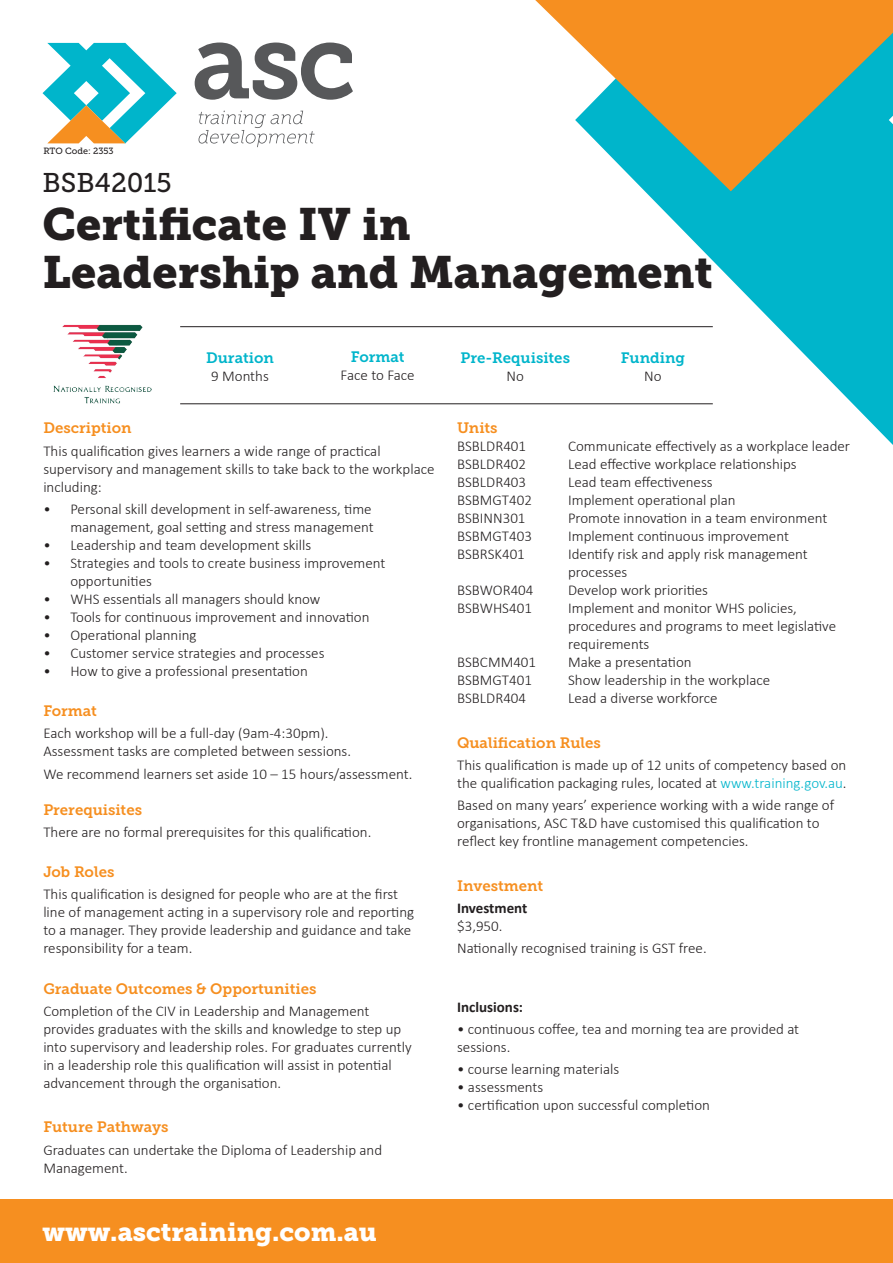
<style>
.page{position:relative;width:893px;height:1263px;background:#fff}
.page>*{position:absolute;margin:0;border:0;box-sizing:border-box;transform-origin:0 0}
.t1{font:45px/48px "Museo Slab 900";color:#231f20}
.t2{font:27px "Museo Slab 500";color:#231f20}
.t3{font:25.95px "Museo Slab 900";color:#fff}
.t4{font:300 15px/18px "Calibri";color:#231f20}
.t5{font:15px "Museo Slab 700";color:#f68f20}
.t6{font:15px "Museo Slab 700";color:#00b5cb}
.t7{font:700 15px "Calibri";color:#231f20}
.t8{font:9px "Museo Slab 500";color:#231f20}
.s1{color:#00b5cb}
</style>
<div class="page">
<svg style="left:575px;top:191px;width:318px;height:254px"></svg>
<svg style="left:535px;top:0;width:358px;height:191px;fill:#f68f20"></svg>
<svg style="left:199px;top:111px;width:116px;height:36px"></svg>
<svg style="left:195px;top:43px;width:158px;height:57px"></svg>
<svg style="left:43px;top:43px;width:134px;height:100px"></svg>
<div style="left:0;top:1199px;width:893px;height:64px;background:#f68f20"></div>
<img style="left:53px;top:325px;width:99px;height:79px">
<hr style="left:180px;top:326px;width:533px;height:1px;background:#231f20">
<hr style="left:180px;top:403px;width:533px;height:1px;background:#231f20">
<p class="t8" style="left:43px;top:146px;width:72px">RTO Code: 2353</p>
<p class="t2" style="left:43px;top:168px;width:131px">BSB42015</p>
<p class="t1" style="left:43px;top:201px;width:672px">Certificate IV in<br>Leadership and Management</p>
<p class="t6" style="left:206px;top:349px;width:69px">Duration</p>
<p class="t4" style="left:211px;top:367px;width:59px">9 Months</p>
<p class="t6" style="left:351px;top:348px;width:55px">Format</p>
<p class="t4" style="left:341px;top:366px;width:76px">Face to Face</p>
<p class="t6" style="left:461px;top:349px;width:111px">Pre-Requisites</p>
<p class="t4" style="left:507px;top:367px;width:19px">No</p>
<p class="t6" style="left:621px;top:349px;width:66px">Funding</p>
<p class="t4" style="left:644px;top:367px;width:19px">No</p>
<p class="t5" style="left:43px;top:420px;width:90px">Description</p>
<p class="t4" style="left:43px;top:441px;width:393px">This qualification gives learners a wide range of practical supervisory and management skills to take back to the workplace including:</p>
<p class="t4" style="left:43px;top:500px;width:332px;text-align:right">• Personal skill development in self-awareness, time management, goal setting and stress management</p>
<p class="t4" style="left:43px;top:536px;width:269px">• Leadership and team development skills</p>
<p class="t4" style="left:70px;top:554px;width:317px;text-indent:-27px">• Strategies and tools to create business improvement opportunities</p>
<p class="t4" style="left:43px;top:590px;width:279px">• WHS essentials all managers should know</p>
<p class="t4" style="left:43px;top:608px;width:328px">• Tools for continuous improvement and innovation</p>
<p class="t4" style="left:43px;top:626px;width:155px">• Operational planning</p>
<p class="t4" style="left:43px;top:644px;width:283px">• Customer service strategies and processes</p>
<p class="t4" style="left:43px;top:662px;width:266px">• How to give a professional presentation</p>
<p class="t5" style="left:43px;top:702px;width:55px">Format</p>
<p class="t4" style="left:43px;top:724px;width:287px">Each workshop will be a full-day (9am-4:30pm).</p>
<p class="t4" style="left:43px;top:742px;width:309px">Assessment tasks are completed between sessions.</p>
<p class="t4" style="left:43px;top:764px;width:371px">We recommend learners set aside 10 – 15 hours/assessment.</p>
<p class="t5" style="left:43px;top:801px;width:100px">Prerequisites</p>
<p class="t4" style="left:43px;top:823px;width:329px">There are no formal prerequisites for this qualification.</p>
<p class="t5" style="left:43px;top:863px;width:73px">Job Roles</p>
<p class="t4" style="left:43px;top:885px;width:372px">This qualification is designed for people who are at the first line of management acting in a supervisory role and reporting to a manager. They provide leadership and guidance and take responsibility for a team.</p>
<p class="t5" style="left:43px;top:980px;width:275px">Graduate Outcomes &amp; Opportunities</p>
<p class="t4" style="left:43px;top:1002px;width:370px">Completion of the CIV in Leadership and Management provides graduates with the skills and knowledge to step up into supervisory and leadership roles. For graduates currently in a leadership role this qualification will assist in potential advancement through the organisation.</p>
<p class="t5" style="left:43px;top:1119px;width:127px">Future Pathways</p>
<p class="t4" style="left:43px;top:1140px;width:340px">Graduates can undertake the Diploma of Leadership and<br>Management.</p>
<p class="t5" style="left:457px;top:420px;width:42px">Units</p>
<p class="t4" style="left:457px;top:437px;width:71px">BSBLDR401</p>
<p class="t4" style="left:568px;top:437px;width:283px">Communicate effectively as a workplace leader</p>
<p class="t4" style="left:457px;top:455px;width:71px">BSBLDR402</p>
<p class="t4" style="left:568px;top:455px;width:230px">Lead effective workplace relationships</p>
<p class="t4" style="left:457px;top:473px;width:71px">BSBLDR403</p>
<p class="t4" style="left:568px;top:473px;width:146px">Lead team effectiveness</p>
<p class="t4" style="left:457px;top:491px;width:76px">BSBMGT402</p>
<p class="t4" style="left:568px;top:491px;width:169px">Implement operational plan</p>
<p class="t4" style="left:457px;top:509px;width:70px">BSBINN301</p>
<p class="t4" style="left:568px;top:509px;width:261px">Promote innovation in a team environment</p>
<p class="t4" style="left:457px;top:527px;width:76px">BSBMGT403</p>
<p class="t4" style="left:568px;top:527px;width:222px">Implement continuous improvement</p>
<p class="t4" style="left:457px;top:545px;width:69px">BSBRSK401</p>
<p class="t4" style="left:568px;top:545px;width:241px">Identify risk and apply risk management processes</p>
<p class="t4" style="left:457px;top:581px;width:78px">BSBWOR404</p>
<p class="t4" style="left:568px;top:581px;width:141px">Develop work priorities</p>
<p class="t4" style="left:457px;top:599px;width:76px">BSBWHS401</p>
<p class="t4" style="left:568px;top:599px;width:269px">Implement and monitor WHS policies, procedures and programs to meet legislative requirements</p>
<p class="t4" style="left:457px;top:653px;width:81px">BSBCMM401</p>
<p class="t4" style="left:568px;top:653px;width:125px">Make a presentation</p>
<p class="t4" style="left:457px;top:671px;width:76px">BSBMGT401</p>
<p class="t4" style="left:568px;top:671px;width:204px">Show leadership in the workplace</p>
<p class="t4" style="left:457px;top:689px;width:71px">BSBLDR404</p>
<p class="t4" style="left:568px;top:689px;width:151px">Lead a diverse workforce</p>
<p class="t5" style="left:457px;top:734px;width:145px">Qualification Rules</p>
<p class="t4" style="left:457px;top:756px;width:391px">This qualification is made up of 12 units of competency based on the qualification packaging rules, located at <span class="s1">www.training.gov.au</span>.</p>
<p class="t4" style="left:457px;top:796px;width:379px">Based on many years’ experience working with a wide range of organisations, ASC T&amp;D have customised this qualification to reflect key frontline management competencies.</p>
<p class="t5" style="left:457px;top:877px;width:88px">Investment</p>
<p class="t7" style="left:457px;top:898px;width:72px">Investment</p>
<p class="t4" style="left:457px;top:917px;width:47px">$3,950.</p>
<p class="t4" style="left:457px;top:939px;width:251px">Nationally recognised training is GST free.</p>
<p class="t7" style="left:457px;top:997px;width:67px">Inclusions:</p>
<p class="t4" style="left:457px;top:1020px;width:344px">• continuous coffee, tea and morning tea are provided at sessions.</p>
<p class="t4" style="left:457px;top:1060px;width:164px">• course learning materials</p>
<p class="t4" style="left:457px;top:1078px;width:88px">• assessments</p>
<p class="t4" style="left:457px;top:1096px;width:254px">• certification upon successful completion</p>
<h3 class="t3" style="left:43px;top:1216px;width:336px">www.asctraining.com.au</h3>
</div>
